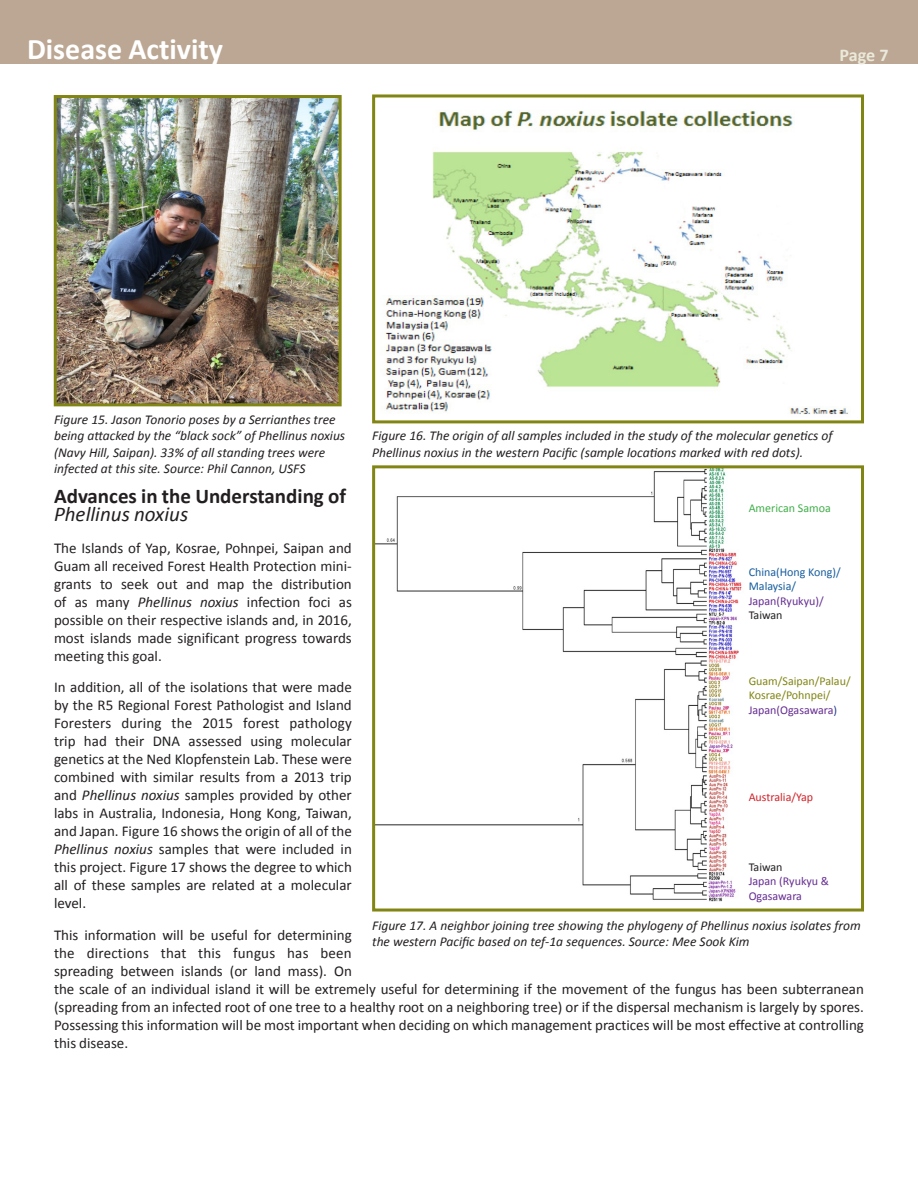
<style>
.page{position:relative;width:918px;height:1188px;background:#fff}
.page>*{position:absolute;margin:0;border:0;box-sizing:border-box;transform-origin:0 0}
.t1{font:700 30px "Calibri";color:#fff}
.t2{font:700 21px/18px "Calibri";color:#231f20}
.t3{font:700 18px "Calibri";color:#ebe9da}
.t4{font:15px/18px "Calibri";color:#231f20;text-align:justify}
.t5{font:italic 13.5px/16.2px "Calibri";color:#231f20}
.t6{font:12px/14.4px "Calibri";color:#652d91}
.t7{font:12px/14.4px "Calibri";color:#818513}
.t8{font:12px "Calibri";color:#175d9e}
.t9{font:12px "Calibri";color:#40ae49}
.t10{font:12px "Calibri";color:#d1232a}
.t11{font:12px "Calibri";color:#231f20}
.s1{font-weight:400;font-style:italic}
.s2{font-style:italic}
.s3{color:#175d9e}
.s4{color:#231f20}
.s5{color:#652d91}
.s6{color:#253f8e}
</style>
<div class="page">
<div style="left:0;top:0;width:918px;height:64px;background:#bba793"></div>
<img style="left:58px;top:99px;width:280px;height:303px">
<div style="left:54px;top:95px;width:288px;height:311px;border:3px solid #818513"></div>
<img style="left:383px;top:110px;width:466px;height:305px">
<div style="left:372px;top:94px;width:492px;height:329px;border:3px solid #818513"></div>
<img style="left:376px;top:469px;width:366px;height:433px">
<div style="left:372px;top:465px;width:492px;height:447px;border:3px solid #818513"></div>
<p class="t1" style="left:27px;top:29px;width:198px">Disease Activity</p>
<p class="t3" style="left:839px;top:43px;width:51px">Page 7</p>
<p class="t5" style="left:54px;top:411px;width:293px">Figure 15. Jason Tonorio poses by a Serrianthes tree being attacked by the “black sock” of Phellinus noxius (Navy Hill, Saipan). 33% of all standing trees were infected at this site. Source: Phil Cannon, USFS</p>
<p class="t5" style="left:372px;top:427px;width:462px">Figure 16. The origin of all samples included in the study of the molecular genetics of<br>Phellinus noxius in the western Pacific (sample locations marked with red dots).</p>
<p class="t2" style="left:54px;top:487px;width:294px">Advances in the Understanding of<br><span class="s1">Phellinus noxius</span></p>
<p class="t4" style="left:54px;top:539px;width:299px">The Islands of Yap, Kosrae, Pohnpei, Saipan and Guam all received Forest Health Protection mini&shy;grants to seek out and map the distribution of as many <span class="s2">Phellinus noxius</span> infection foci as possible on their respective islands and, in 2016, most islands made significant progress towards meeting this goal.</p>
<p class="t4" style="left:54px;top:678px;width:299px">In addition, all of the isolations that were made by the R5 Regional Forest Pathologist and Island Foresters during the 2015 forest pathology trip had their DNA assessed using molecular genetics at the Ned Klopfenstein Lab. These were combined with similar results from a 2013 trip and <span class="s2">Phellinus noxius</span> samples provided by other labs in Australia, Indonesia, Hong Kong, Taiwan, and Japan. Figure 16 shows the origin of all of the <span class="s2">Phellinus noxius</span> samples that were included in this project. Figure 17 shows the degree to which all of these samples are related at a molecular level.</p>
<p class="t4" style="left:54px;top:926px;width:811px;text-align:left">This information will be useful for determining<br>the directions that this fungus has been<br>spreading between islands (or land mass). On<br>the scale of an individual island it will be extremely useful for determining if the movement of the fungus has been subterranean (spreading from an infected root of one tree to a healthy root on a neighboring tree) or if the dispersal mechanism is largely by spores.<br>Possessing this information will be most important when deciding on which management practices will be most effective at controlling this disease.</p>
<p class="t9" style="left:749px;top:501px;width:84px">American Samoa</p>
<p class="t8" style="left:749px;top:564px;width:94px">China(Hong Kong)/</p>
<p class="t6" style="left:749px;top:579px;width:77px"><span class="s3">Malaysia/<br></span>Japan(Ryukyu)/<br><span class="s4">Taiwan</span></p>
<p class="t7" style="left:749px;top:674px;width:103px">Guam/Saipan/Palau/<br>Kosrae/Pohnpei/<br><span class="s5">Japan(Ogasawara</span><span class="s6">)</span></p>
<p class="t10" style="left:749px;top:790px;width:66px">Australia/Yap</p>
<p class="t11" style="left:749px;top:859px;width:35px">Taiwan</p>
<p class="t6" style="left:749px;top:874px;width:82px">Japan (Ryukyu &amp;<br>Ogasawara</p>
<p class="t5" style="left:372px;top:916px;width:490px">Figure 17. A neighbor joining tree showing the phylogeny of Phellinus noxius isolates from the western Pacific based on tef-1a sequences. Source: Mee Sook Kim</p>
</div>
